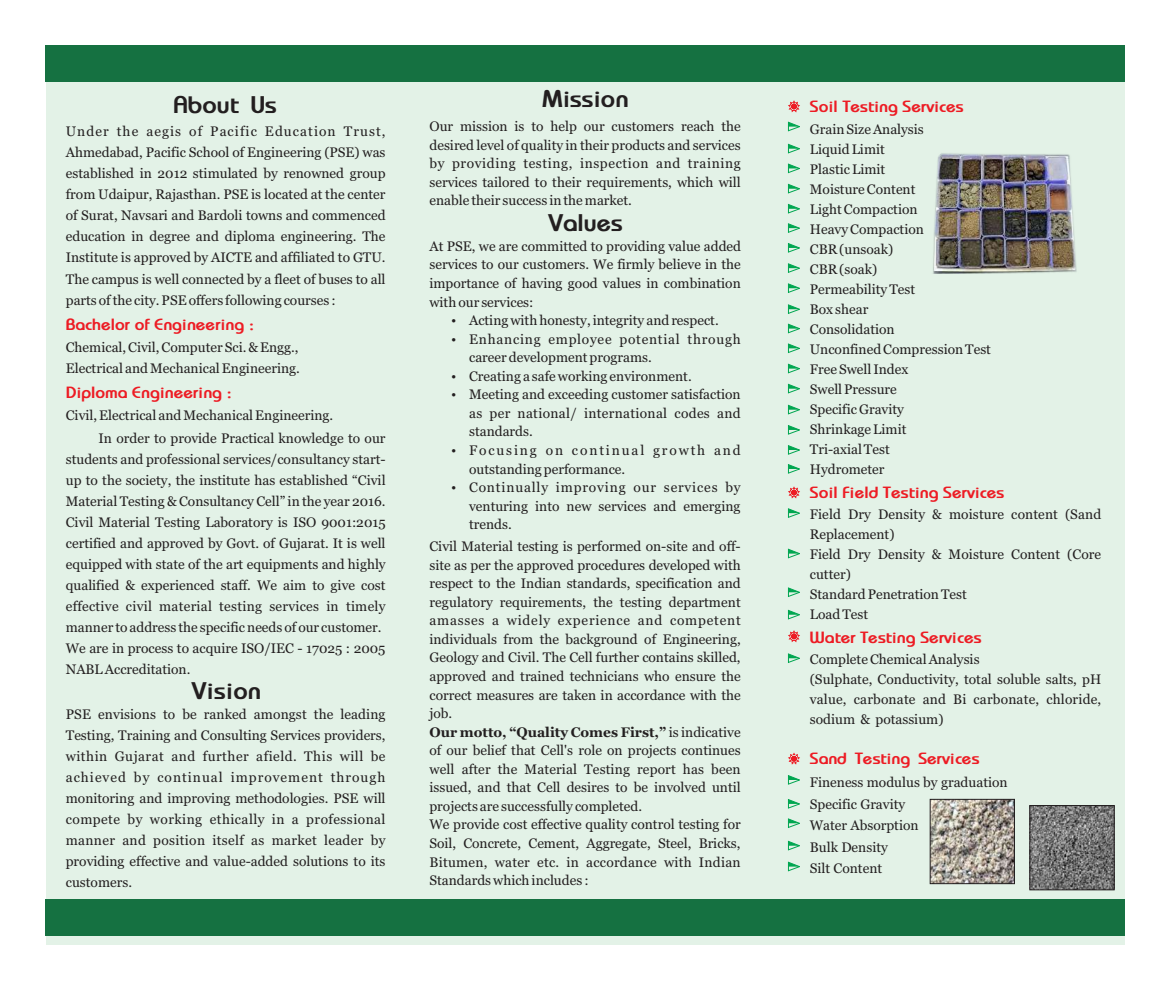
<style>
.page{position:relative;width:1170px;height:990px;background:#fff}
.page>*{position:absolute;margin:0;border:0;box-sizing:border-box;transform-origin:0 0}
.t1{font:24px "BAGWELL Regular";color:#231f20}
.t2{font:16.25px "BAGWELL Regular";color:#ed1c24}
.t3{font:13.75px/21px "Georgia";color:#231f20}
.t4{font:13.75px "Georgia";letter-spacing:.025em;color:#231f20}
.t5{font:13.75px "Georgia";letter-spacing:.055em;color:#231f20}
.t6{font:13.75px "Georgia";letter-spacing:.06em;color:#231f20}
.t7{font:13.75px "Georgia";letter-spacing:.135em;color:#231f20}
.s1{font-weight:700}
</style>
<div class="page">
<div style="left:405px;top:45px;width:360px;height:900px;background:#e3f2e7"></div>
<div style="left:46px;top:45px;width:359px;height:900px;background:#e3f2e7"></div>
<div style="left:46px;top:45px;width:359px;height:37px;background:#157141"></div>
<div style="left:46px;top:899px;width:359px;height:37px;background:#157141"></div>
<div style="left:765px;top:45px;width:359px;height:900px;background:#e3f2e7"></div>
<div style="left:405px;top:45px;width:360px;height:37px;background:#157141"></div>
<div style="left:405px;top:899px;width:360px;height:37px;background:#157141"></div>
<div style="left:765px;top:45px;width:359px;height:37px;background:#157141"></div>
<div style="left:765px;top:899px;width:359px;height:37px;background:#157141"></div>
<img style="left:932px;top:801px;width:81px;height:81px">
<div style="left:930px;top:799px;width:85px;height:85px;border:1px solid #231f20"></div>
<img style="left:1032px;top:807px;width:81px;height:81px">
<div style="left:1030px;top:805px;width:85px;height:85px;border:1px solid #231f20"></div>
<img style="left:933px;top:153px;width:144px;height:121px">
<svg style="left:788px;top:100px;width:12px;height:12px"></svg>
<svg style="left:788px;top:121px;width:12px;height:11px"></svg>
<svg style="left:788px;top:144px;width:12px;height:10px"></svg>
<svg style="left:788px;top:163px;width:12px;height:10px"></svg>
<svg style="left:788px;top:184px;width:12px;height:10px"></svg>
<svg style="left:788px;top:204px;width:12px;height:10px"></svg>
<svg style="left:788px;top:486px;width:12px;height:12px"></svg>
<svg style="left:788px;top:508px;width:12px;height:10px"></svg>
<svg style="left:788px;top:548px;width:12px;height:11px"></svg>
<svg style="left:788px;top:587px;width:12px;height:10px"></svg>
<svg style="left:788px;top:610px;width:12px;height:10px"></svg>
<svg style="left:788px;top:630px;width:12px;height:12px"></svg>
<svg style="left:788px;top:753px;width:12px;height:12px"></svg>
<svg style="left:788px;top:775px;width:12px;height:10px"></svg>
<svg style="left:788px;top:799px;width:12px;height:10px"></svg>
<svg style="left:788px;top:818px;width:12px;height:10px"></svg>
<svg style="left:788px;top:841px;width:12px;height:10px"></svg>
<svg style="left:788px;top:861px;width:12px;height:11px"></svg>
<svg style="left:788px;top:223px;width:12px;height:10px"></svg>
<svg style="left:788px;top:243px;width:12px;height:10px"></svg>
<svg style="left:788px;top:263px;width:12px;height:10px"></svg>
<svg style="left:788px;top:283px;width:12px;height:10px"></svg>
<svg style="left:788px;top:304px;width:12px;height:10px"></svg>
<svg style="left:788px;top:323px;width:12px;height:11px"></svg>
<svg style="left:788px;top:343px;width:12px;height:10px"></svg>
<svg style="left:788px;top:364px;width:12px;height:10px"></svg>
<svg style="left:788px;top:384px;width:12px;height:10px"></svg>
<svg style="left:788px;top:405px;width:12px;height:10px"></svg>
<svg style="left:788px;top:425px;width:12px;height:10px"></svg>
<svg style="left:788px;top:445px;width:12px;height:10px"></svg>
<svg style="left:788px;top:464px;width:12px;height:10px"></svg>
<svg style="left:788px;top:653px;width:12px;height:10px"></svg>
<h1 class="t1" style="left:174px;top:90px;width:105px">About Us</h1>
<p class="t3" style="left:66px;top:122px;width:321px;text-align:justify">Under the aegis of Pacific Education Trust, Ahmedabad, Pacific School of Engineering (PSE) was established in 2012 stimulated by renowned group from Udaipur, Rajasthan. PSE is located at the center of Surat, Navsari and Bardoli towns and commenced education in degree and diploma engineering. The Institute is approved by AICTE and affiliated to GTU.<br>The campus is well connected by a fleet of buses to all parts of the city. PSE offers following courses :</p>
<p class="t2" style="left:66px;top:314px;width:190px">Bachelor of Engineering :</p>
<p class="t3" style="left:66px;top:338px;width:236px">Chemical, Civil, Computer Sci. &amp; Engg.,<br>Electrical and Mechanical Engineering.</p>
<p class="t2" style="left:66px;top:382px;width:168px">Diploma Engineering :</p>
<p class="t3" style="left:66px;top:406px;width:269px">Civil, Electrical and Mechanical Engineering.</p>
<p class="t3" style="left:66px;top:428px;width:321px;text-indent:33px">In order to provide Practical knowledge to our students and professional services/consultancy start&shy;up to the society, the institute has established “Civil Material Testing &amp; Consultancy Cell” in the year 2016.<br>Civil Material Testing Laboratory is ISO 9001:2015 certified and approved by Govt. of Gujarat. It is well equipped with state of the art equipments and highly qualified &amp; experienced staff. We aim to give cost effective civil material testing services in timely manner to address the specific needs of our customer.<br>We are in process to acquire ISO/IEC - 17025 : 2005<br>NABL Accreditation.</p>
<h1 class="t1" style="left:192px;top:675px;width:70px">Vision</h1>
<p class="t3" style="left:66px;top:705px;width:321px;text-align:justify">PSE envisions to be ranked amongst the leading Testing, Training and Consulting Services providers, within Gujarat and further afield. This will be achieved by continual improvement through monitoring and improving methodologies. PSE will compete by working ethically in a professional manner and position itself as market leader by providing effective and value-added solutions to its customers.</p>
<h1 class="t1" style="left:543px;top:84px;width:87px">Mission</h1>
<p class="t3" style="left:429px;top:118px;width:313px;line-height:18.5px;text-align:justify">Our mission is to help our customers reach the desired level of quality in their products and services by providing testing, inspection and training services tailored to their requirements, which will enable their success in the market.</p>
<h1 class="t1" style="left:549px;top:208px;width:76px">Values</h1>
<p class="t3" style="left:430px;top:237px;width:313px">At PSE, we are committed to providing value added</p>
<p class="t3" style="left:430px;top:255px;width:313px">services to our customers. We firmly believe in the</p>
<p class="t3" style="left:430px;top:274px;width:313px">importance of having good values in combination</p>
<p class="t3" style="left:430px;top:292px;width:106px">with our services:</p>
<p class="t3" style="left:469px;top:311px;width:251px">Acting with honesty, integrity and respect.</p>
<p class="t5" style="left:469px;top:333px;width:273px">Enhancing employee potential through</p>
<p class="t3" style="left:469px;top:348px;width:184px">career development programs.</p>
<p class="t3" style="left:469px;top:367px;width:224px">Creating a safe working environment.</p>
<p class="t3" style="left:469px;top:385px;width:273px">Meeting and exceeding customer satisfaction</p>
<p class="t4" style="left:469px;top:407px;width:273px">as per national/ international codes and</p>
<p class="t3" style="left:469px;top:422px;width:65px">standards.</p>
<p class="t7" style="left:469px;top:445px;width:273px">Focusing on continual growth and</p>
<p class="t3" style="left:469px;top:459px;width:158px">outstanding performance.</p>
<p class="t6" style="left:469px;top:482px;width:273px">Continually improving our services by</p>
<p class="t3" style="left:469px;top:496px;width:273px">venturing into new services and emerging</p>
<p class="t3" style="left:469px;top:515px;width:44px">trends.</p>
<p class="t3" style="left:429px;top:538px;width:313px;line-height:18.5px">Civil Material testing is performed on-site and off&shy;site as per the approved procedures developed with respect to the Indian standards, specification and regulatory requirements, the testing department amasses a widely experience and competent individuals from the background of Engineering, Geology and Civil. The Cell further contains skilled, approved and trained technicians who ensure the correct measures are taken in accordance with the job.<br><span class="s1">Our motto, “Quality Comes First,”</span> is indicative of our belief that Cell's role on projects continues well after the Material Testing report has been issued, and that Cell desires to be involved until projects are successfully completed.<br>We provide cost effective quality control testing for Soil, Concrete, Cement, Aggregate, Steel, Bricks, Bitumen, water etc. in accordance with Indian Standards which includes :</p>
<p class="t2" style="left:810px;top:97px;width:155px">Soil Testing Services</p>
<p class="t3" style="left:810px;top:120px;width:183px;line-height:20px">Grain Size Analysis<br>Liquid Limit<br>Plastic Limit<br>Moisture Content<br>Light Compaction<br>Heavy Compaction<br>CBR (unsoak)<br>CBR (soak)<br>Permeability Test<br>Box shear<br>Consolidation<br>Unconfined Compression Test<br>Free Swell Index<br>Swell Pressure<br>Specific Gravity<br>Shrinkage Limit<br>Tri-axial Test<br>Hydrometer</p>
<p class="t2" style="left:810px;top:482px;width:196px">Soil Field Testing Services</p>
<p class="t3" style="left:810px;top:505px;width:293px;line-height:20px">Field Dry Density &amp; moisture content (Sand<br>Replacement)<br>Field Dry Density &amp; Moisture Content (Core cutter)<br>Standard Penetration Test<br>Load Test</p>
<p class="t2" style="left:810px;top:627px;width:173px">Water Testing Services</p>
<p class="t3" style="left:810px;top:650px;width:293px;line-height:20px">Complete Chemical Analysis<br>(Sulphate, Conductivity, total soluble salts, pH value, carbonate and Bi carbonate, chloride, sodium &amp; potassium)</p>
<p class="t2" style="left:810px;top:749px;width:171px">Sand Testing Services</p>
<p class="t3" style="left:810px;top:773px;width:199px;line-height:21.5px">Fineness modulus by graduation<br>Specific Gravity<br>Water Absorption<br>Bulk Density<br>Silt Content</p>
</div>
